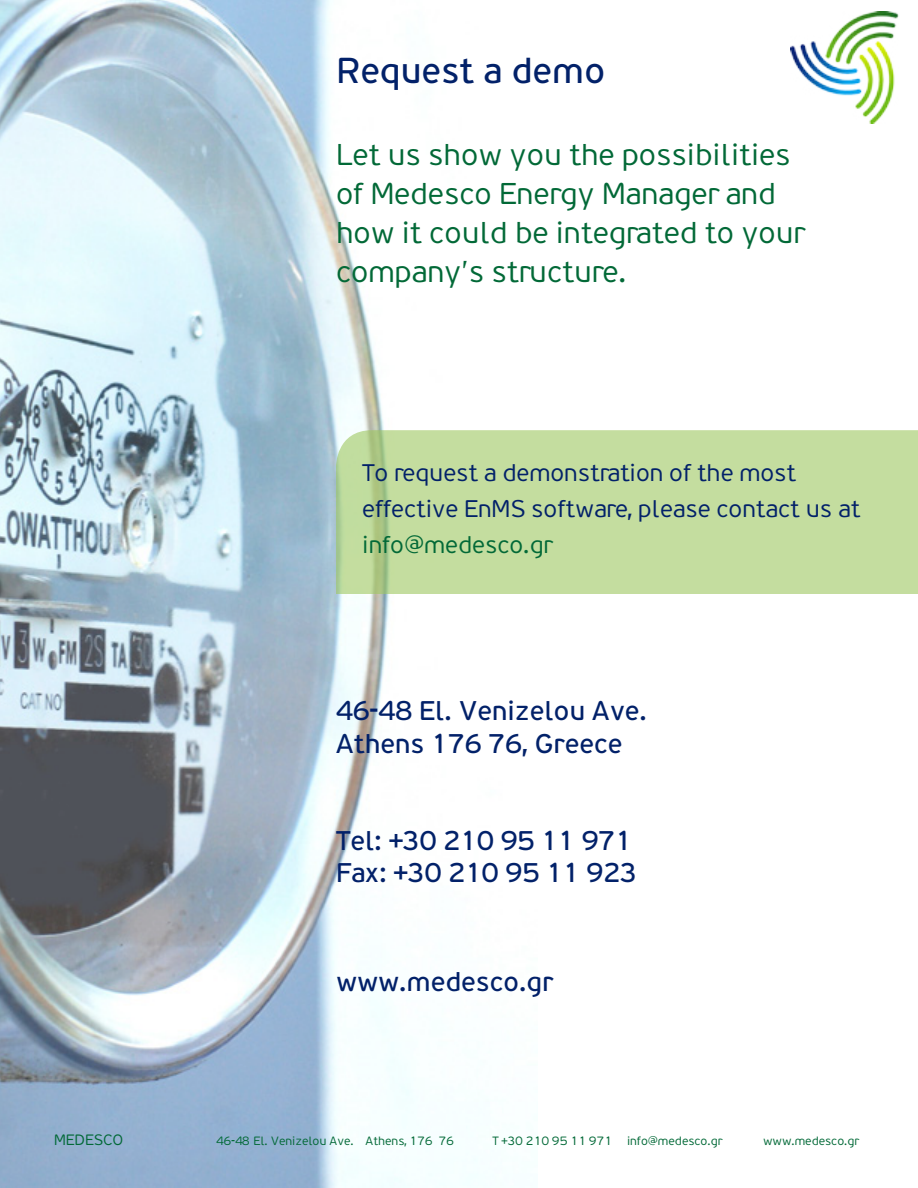
<style>
.page{position:relative;width:918px;height:1188px;background:#fff}
.page>*{position:absolute;margin:0;border:0;box-sizing:border-box;transform-origin:0 0}
.t1{font:36px "PF Traffic";color:#022169}
.t2{font:300 30px/39px "PF Traffic";color:#026937}
.t3{font:27px/32.4px "PF Traffic";color:#022169}
.t4{font:300 24px/36px "PF Traffic";color:#022169}
.t5{font:300 24px "PF Traffic";color:#026937}
.t6{font:300 15px "PF Traffic";color:#026937}
.t7{font:300 12px "PF Traffic";color:#026937}
</style>
<div class="page">
<img style="left:0;top:0;width:479px;height:1188px">
<div style="left:336px;top:430px;width:582px;height:164px;background:#c4dd9f"></div>
<img style="left:791px;top:11px;width:108px;height:113px">
<p class="t1" style="left:336px;top:50px;width:271px">Request a demo</p>
<p class="t2" style="left:336px;top:135px;width:470px">Let us show you the possibilities of Medesco Energy Manager and how it could be integrated to your company’s structure.</p>
<p class="t4" style="left:362px;top:454px;width:500px">To request a demonstration of the most effective EnMS software, please contact us at</p>
<p class="t5" style="left:362px;top:530px;width:191px">info@medesco.gr</p>
<p class="t3" style="left:336px;top:695px;width:312px">46-48 El. Venizelou Ave.<br>Athens 176 76, Greece</p>
<p class="t3" style="left:336px;top:824px;width:302px">Tel: +30 210 95 11 971<br>Fax: +30 210 95 11 923</p>
<p class="t3" style="left:336px;top:965px;width:219px">www.medesco.gr</p>
<p class="t6" style="left:54px;top:1131px;width:71px">MEDESCO</p>
<p class="t7" style="left:216px;top:1134px;width:240px">46-48 El. Venizelou Ave. Athens, 176 76</p>
<p class="t7" style="left:493px;top:1134px;width:231px">T +30 210 95 11 971 info@medesco.gr</p>
<p class="t7" style="left:763px;top:1134px;width:97px">www.medesco.gr</p>
</div>
